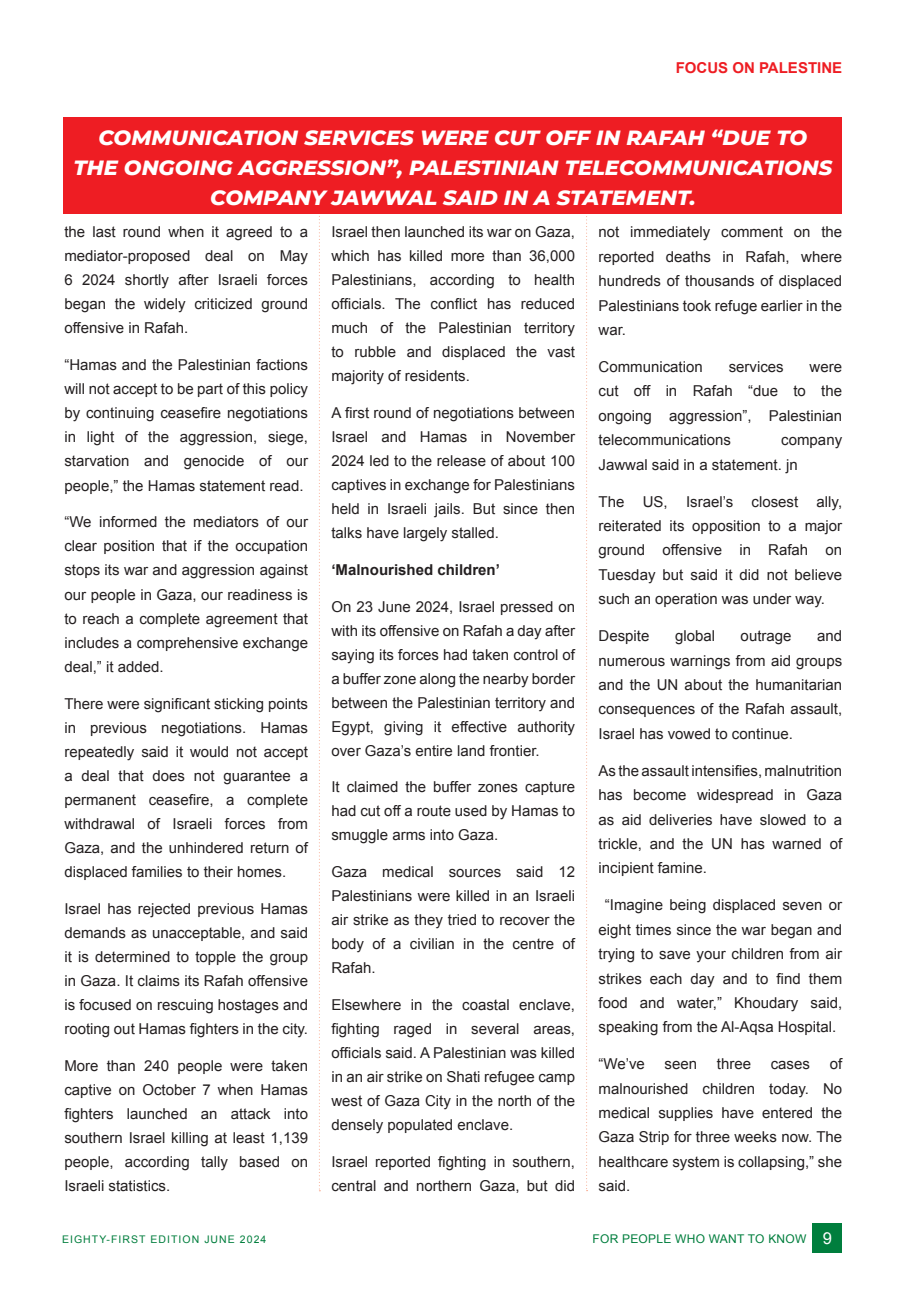
<style>
.page{position:relative;width:906px;height:1289px;background:#fff}
.page>*{position:absolute;margin:0;border:0;box-sizing:border-box;transform-origin:0 0}
.t1{font:italic 800 21px/30px "Montserrat";color:#fff;text-align:center}
.t2{font:15px/24px "Arial";color:#231f20;text-align:justify}
.t3{font:700 15px "Arial";color:#231f20}
.t4{font:700 15px "Arial";color:#ee1d23}
.t5{font:12px "Arial";letter-spacing:.02em;color:#007e3d}
.t6{font:10.5px "Arial";letter-spacing:.1em;color:#007e3d}
.s1{font-size:16.5px;color:#fff}
</style>
<div class="page">
<div style="left:812px;top:1223px;width:30px;height:29px;background:#007e3d"></div>
<svg style="left:319px;top:213px;width:1px;height:978px"></svg>
<svg style="left:586px;top:213px;width:1px;height:978px"></svg>
<div style="left:64px;top:117px;width:778px;height:96px;background:#ee1d23"></div>
<p class="t4" style="left:675px;top:58px;width:168px">FOCUS ON PALESTINE</p>
<h1 class="t1" style="left:73px;top:122px;width:760px">COMMUNICATION SERVICES WERE CUT OFF IN RAFAH “DUE TO<br>THE ONGOING AGGRESSION”, PALESTINIAN TELECOMMUNICATIONS<br>COMPANY JAWWAL SAID IN A STATEMENT.</h1>
<p class="t2" style="left:64px;top:220px;width:245px">the last round when it agreed to a mediator-proposed deal on May 6 2024 shortly after Israeli forces began the widely criticized ground offensive in Rafah.</p>
<p class="t2" style="left:64px;top:353px;width:245px">“Hamas and the Palestinian factions will not accept to be part of this policy by continuing ceasefire negotiations in light of the aggression, siege, starvation and genocide of our people,” the Hamas statement read.</p>
<p class="t2" style="left:64px;top:510px;width:245px">“We informed the mediators of our clear position that if the occupation stops its war and aggression against our people in Gaza, our readiness is to reach a complete agreement that includes a comprehensive exchange deal,” it added.</p>
<p class="t2" style="left:64px;top:691px;width:245px">There were significant sticking points in previous negotiations. Hamas repeatedly said it would not accept a deal that does not guarantee a permanent ceasefire, a complete withdrawal of Israeli forces from Gaza, and the unhindered return of displaced families to their homes.</p>
<p class="t2" style="left:64px;top:896px;width:245px">Israel has rejected previous Hamas demands as unacceptable, and said it is determined to topple the group in Gaza. It claims its Rafah offensive is focused on rescuing hostages and rooting out Hamas fighters in the city.</p>
<p class="t2" style="left:64px;top:1053px;width:245px">More than 240 people were taken captive on October 7 when Hamas fighters launched an attack into southern Israel killing at least 1,139 people, according tally based on Israeli statistics.</p>
<p class="t2" style="left:331px;top:220px;width:245px">Israel then launched its war on Gaza, which has killed more than 36,000<br>Palestinians, according to health officials. The conflict has reduced much of the Palestinian territory to rubble and displaced the vast majority of residents.</p>
<p class="t2" style="left:331px;top:401px;width:245px">A first round of negotiations between Israel and Hamas in November 2024 led to the release of about 100 captives in exchange for Palestinians held in Israeli jails. But since then talks have largely stalled.</p>
<p class="t3" style="left:331px;top:559px;width:170px">‘Malnourished children’</p>
<p class="t2" style="left:331px;top:594px;width:245px">On 23 June 2024, Israel pressed on with its offensive on Rafah a day after saying its forces had taken control of a buffer zone along the nearby border between the Palestinian territory and Egypt, giving it effective authority over Gaza’s entire land frontier.</p>
<p class="t2" style="left:331px;top:775px;width:245px">It claimed the buffer zones capture had cut off a route used by Hamas to smuggle arms into Gaza.</p>
<p class="t2" style="left:331px;top:860px;width:245px">Gaza medical sources said 12<br>Palestinians were killed in an Israeli air strike as they tried to recover the body of a civilian in the centre of Rafah.</p>
<p class="t2" style="left:331px;top:992px;width:245px">Elsewhere in the coastal enclave, fighting raged in several areas, officials said. A Palestinian was killed in an air strike on Shati refugee camp west of Gaza City in the north of the densely populated enclave.</p>
<p class="t2" style="left:331px;top:1149px;width:245px">Israel reported fighting in southern, central and northern Gaza, but did</p>
<p class="t2" style="left:598px;top:220px;width:245px">not immediately comment on the reported deaths in Rafah, where hundreds of thousands of displaced Palestinians took refuge earlier in the war.</p>
<p class="t2" style="left:598px;top:355px;width:106px">Communication</p>
<p class="t2" style="left:728px;top:355px;width:57px">services</p>
<p class="t2" style="left:598px;top:355px;width:245px;text-indent:211px">were cut off in Rafah “due to the ongoing aggression”, Palestinian telecommunications</p>
<p class="t2" style="left:598px;top:428px;width:245px;text-indent:183px">company<br>Jawwal said in a statement. jn</p>
<p class="t2" style="left:598px;top:489px;width:245px">The US, Israel’s closest ally, reiterated its opposition to a major ground offensive in Rafah on Tuesday but said it did not believe such an operation was under way.</p>
<p class="t2" style="left:598px;top:624px;width:52px">Despite</p>
<p class="t2" style="left:675px;top:624px;width:42px">global</p>
<p class="t2" style="left:740px;top:624px;width:52px">outrage</p>
<p class="t2" style="left:598px;top:624px;width:245px;text-indent:219px">and numerous warnings from aid groups and the UN about the humanitarian consequences of the Rafah assault, Israel has vowed to continue.</p>
<p class="t2" style="left:598px;top:758px;width:245px">As the assault intensifies, malnutrition has become widespread in Gaza as aid deliveries have slowed to a trickle, and the UN has warned of incipient famine.</p>
<p class="t2" style="left:598px;top:893px;width:245px;text-align:center">“Imagine being displaced seven or eight times since the war began and trying to save your children from air strikes each day and to find them food and water,” Khoudary said, speaking from the Al-Aqsa Hospital.</p>
<p class="t2" style="left:598px;top:1052px;width:48px">“We’ve</p>
<p class="t2" style="left:664px;top:1052px;width:34px">seen</p>
<p class="t2" style="left:717px;top:1052px;width:36px">three</p>
<p class="t2" style="left:770px;top:1052px;width:41px">cases</p>
<p class="t2" style="left:598px;top:1052px;width:245px;text-indent:231px">of malnourished children today. No medical supplies have entered the Gaza Strip for three weeks now. The healthcare system is collapsing,” she said.</p>
<p class="t6" style="left:62px;top:1232px;width:206px">EIGHTY-FIRST EDITION JUNE 2024</p>
<p class="t5" style="left:592px;top:1230px;width:241px">FOR PEOPLE WHO WANT TO KNOW <span class="s1">9</span></p>
</div>
